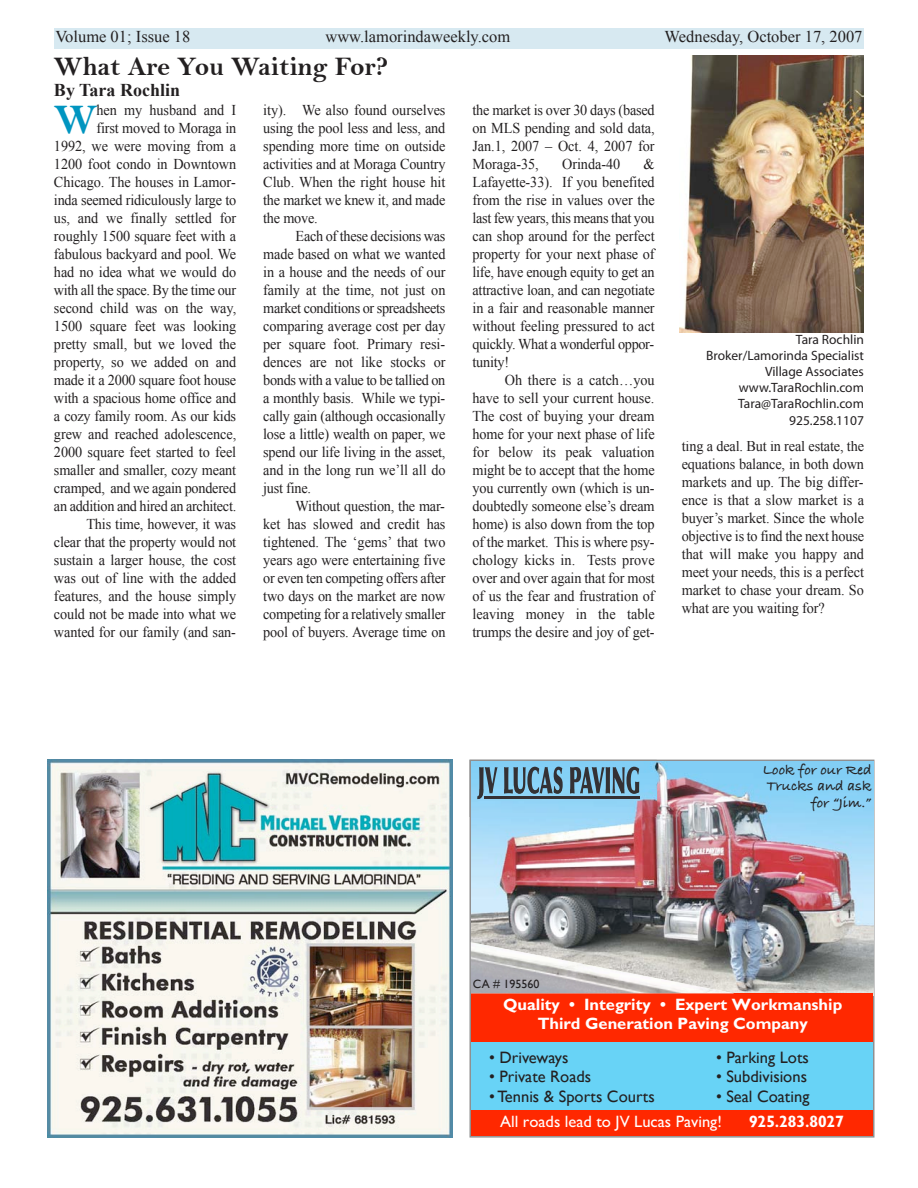
<style>
.page{position:relative;width:918px;height:1188px;background:#fff}
.page>*{position:absolute;margin:0;border:0;box-sizing:border-box;transform-origin:0 0}
.t1{font:42.6px "Bell MT Bold";color:#0095c0;scale:.95 1}
.t2{font:27px "Bell MT Bold";color:#232021}
.t3{font:700 18px "Times New Roman";color:#232021}
.t4{font:16.5px "Gill Sans";color:#232021}
.t5{font:16.5px "Times New Roman";color:#232021}
.t6{font:700 16.5px/19.8px "M Gill Sans";color:#fff;text-align:center}
.t7{font:16.5px "M Gill Sans";color:#fff}
.t8{font:700 condensed 16.5px "M Gill Sans";color:#fff}
.t9{font:15px/18px "Times New Roman";letter-spacing:-.005em;color:#232021;text-align:justify;scale:.95 1}
.t10{font:700 15px/16.5px "Bradley Hand ITCTT";color:#232021;text-align:right}
.t11{font:13.5px/16.2px "Myriad Pro";color:#232021;text-align:right}
.t12{font:12px "Gill Sans";color:#232021}
</style>
<div class="page">
<div style="left:626px;top:28px;width:238px;height:21px;background:#d7e9f1"></div>
<div style="left:54px;top:28px;width:574px;height:21px;background:#d7e9f1"></div>
<img style="left:471px;top:761px;width:402px;height:232px">
<img style="left:471px;top:761px;width:186px;height:56px">
<svg style="left:477px;top:767px;width:162px;height:32px;background:#60879d"></svg>
<img style="left:478px;top:789px;width:182px;height:29px">
<img style="left:478px;top:789px;width:179px;height:28px">
<img style="left:478px;top:789px;width:96px;height:10px">
<hr style="left:485px;top:796px;width:155px;height:2px;background:#343134">
<div style="left:471px;top:993px;width:402px;height:49px;background:#ff2800"></div>
<div style="left:471px;top:1043px;width:402px;height:67px;background:#68d3f6"></div>
<img style="left:471px;top:942px;width:263px;height:51px">
<div style="left:471px;top:1110px;width:402px;height:26px;background:#ff2800"></div>
<img style="left:680px;top:55px;width:184px;height:277px">
<img style="left:47px;top:759px;width:405px;height:378px">
<p class="t5" style="left:55px;top:28px;width:136px">Volume 01; Issue 18</p>
<p class="t5" style="left:326px;top:28px;width:186px">www.lamorindaweekly.com</p>
<p class="t5" style="left:665px;top:28px;width:199px">Wednesday, October 17, 2007</p>
<h2 class="t2" style="left:54px;top:53px;width:336px">What Are You Waiting For?</h2>
<p class="t3" style="left:54px;top:80px;width:128px">By Tara Rochlin</p>
<p class="t9" style="left:54px;top:101px;width:193px;text-align:right">hen my husband and I<br>first moved to Moraga in<br>1992, we were moving from a<br>1200 foot condo in Downtown<br>Chicago. The houses in Lamor&shy;inda seemed ridiculously large to us, and we finally settled for roughly 1500 square feet with a fabulous backyard and pool. We had no idea what we would do with all the space. By the time our second child was on the way,<br>1500 square feet was looking pretty small, but we loved the property, so we added on and made it a 2000 square foot house with a spacious home office and a cozy family room. As our kids grew and reached adolescence,<br>2000 square feet started to feel smaller and smaller, cozy meant cramped, and we again pondered an addition and hired an architect.<br>This time, however, it was<br>clear that the property would not sustain a larger house, the cost was out of line with the added features, and the house simply could not be made into what we wanted for our family (and san-</p>
<p class="t9" style="left:263px;top:101px;width:193px">ity). We also found ourselves using the pool less and less, and spending more time on outside activities and at Moraga Country Club. When the right house hit the market we knew it, and made the move.</p>
<h1 class="t1" style="left:54px;top:97px;width:47px">W</h1>
<p class="t9" style="left:263px;top:227px;width:193px;text-indent:32px">Each of these decisions was made based on what we wanted in a house and the needs of our family at the time, not just on market conditions or spreadsheets comparing average cost per day per square foot. Primary resi&shy;dences are not like stocks or bonds with a value to be tallied on a monthly basis. While we typi&shy;cally gain (although occasionally lose a little) wealth on paper, we spend our life living in the asset, and in the long run we’ll all do just fine.</p>
<p class="t9" style="left:263px;top:497px;width:193px;text-indent:32px">Without question, the mar&shy;ket has slowed and credit has tightened. The ‘gems’ that two years ago were entertaining five or even ten competing offers after two days on the market are now competing for a relatively smaller pool of buyers. Average time on</p>
<p class="t9" style="left:472px;top:101px;width:193px">the market is over 30 days (based on MLS pending and sold data, Jan.1, 2007 – Oct. 4, 2007 for Moraga-35,</p>
<p class="t9" style="left:562px;top:155px;width:63px">Orinda-40</p>
<p class="t9" style="left:472px;top:155px;width:193px;text-indent:171px">&amp; Lafayette-33). If you benefited from the rise in values over the last few years, this means that you can shop around for the perfect property for your next phase of life, have enough equity to get an attractive loan, and can negotiate in a fair and reasonable manner without feeling pressured to act quickly. What a wonderful oppor&shy;tunity!</p>
<p class="t9" style="left:472px;top:371px;width:193px;text-indent:32px">Oh there is a catch…you have to sell your current house.<br>The cost of buying your dream home for your next phase of life for below its peak valuation might be to accept that the home you currently own (which is un&shy;doubtedly someone else’s dream home) is also down from the top of the market. This is where psy&shy;chology kicks in. Tests prove over and over again that for most of us the fear and frustration of leaving money in the table trumps the desire and joy of get-</p>
<p class="t11" style="left:706px;top:332px;width:159px">Tara Rochlin<br>Broker/Lamorinda Specialist<br>Village Associates www.TaraRochlin.com<br>Tara@TaraRochlin.com<br>925.258.1107</p>
<p class="t9" style="left:682px;top:437px;width:193px">ting a deal. But in real estate, the equations balance, in both down markets and up. The big differ&shy;ence is that a slow market is a buyer’s market. Since the whole objective is to find the next house that will make you happy and meet your needs, this is a perfect market to chase your dream. So what are you waiting for?</p>
<p class="t10" style="left:763px;top:762px;width:110px">Look for our Red<br>Trucks and ask for “Jim.”</p>
<p class="t12" style="left:473px;top:977px;width:68px">CA # 195560</p>
<p class="t6" style="left:503px;top:996px;width:341px">Quality • Integrity • Expert Workmanship<br>Third Generation Paving Company</p>
<p class="t4" style="left:489px;top:1048px;width:81px">• Driveways</p>
<p class="t4" style="left:489px;top:1067px;width:104px">• Private Roads</p>
<p class="t4" style="left:489px;top:1087px;width:167px">• Tennis &amp; Sports Courts</p>
<p class="t4" style="left:716px;top:1048px;width:94px">• Parking Lots</p>
<p class="t4" style="left:716px;top:1067px;width:93px">• Subdivisions</p>
<p class="t4" style="left:716px;top:1087px;width:95px">• Seal Coating</p>
<p class="t7" style="left:500px;top:1116px;width:223px">All roads lead to JV Lucas Paving!</p>
<p class="t8" style="left:749px;top:1116px;width:96px">925.283.8027</p>
</div>
